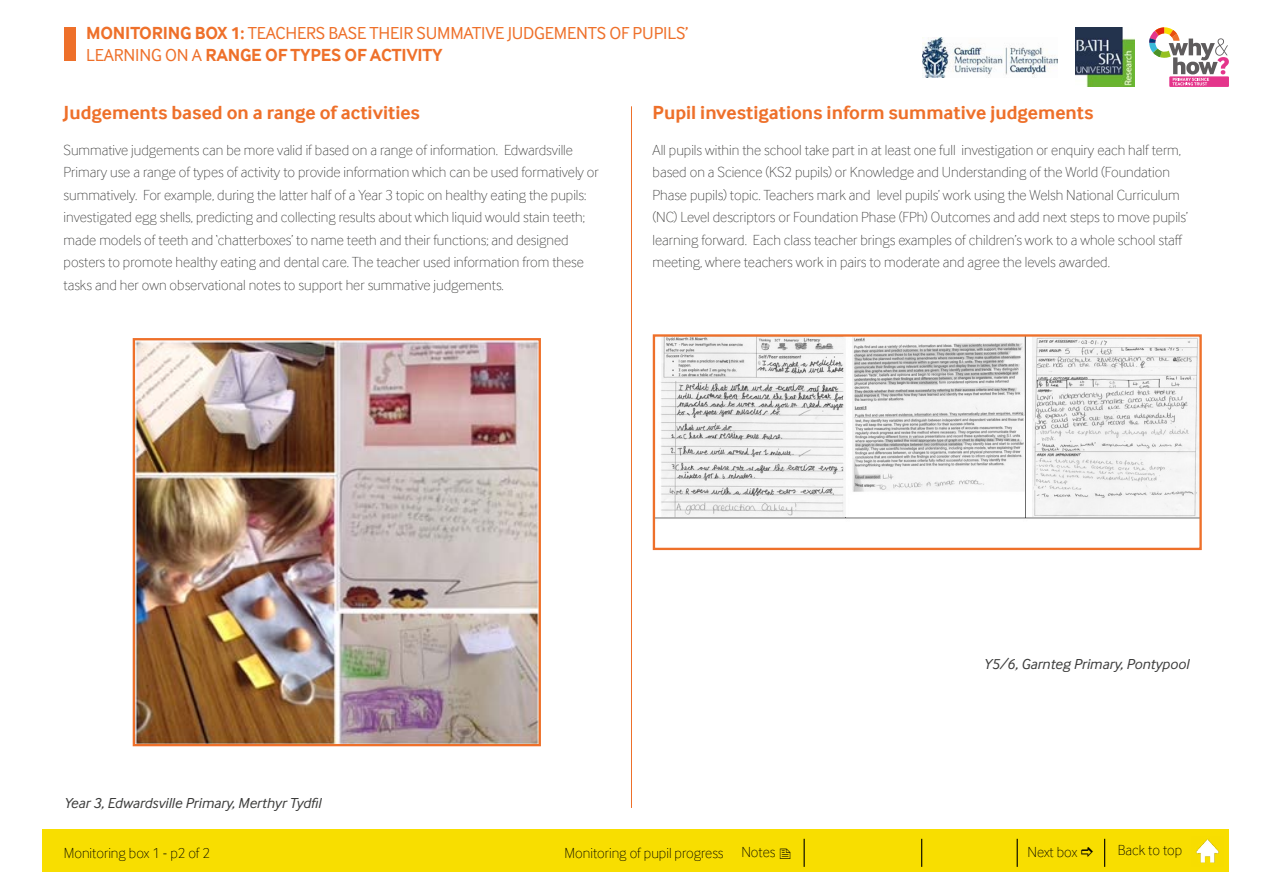
<style>
.page{position:relative;width:1263px;height:893px;background:#fff}
.page>*{position:absolute;margin:0;border:0;box-sizing:border-box;transform-origin:0 0}
.t1{font:700 19.5px "Inter Face";color:#ee702a}
.t2{font:18px/21.6px "Inter Face";letter-spacing:-.01em;color:#ee702a}
.t3{font:100 15px/22.5px "Inter Face";color:#3c3c3b}
.t4{font:italic 15px "Inter Face";color:#3c3c3b}
.t5{font:100 15px "Inter Face";color:#000}
.s1{font-weight:700}
</style>
<div class="page">
<div style="left:43px;top:829px;width:1186px;height:43px;background:#f8de00"></div>
<hr style="left:631px;top:106px;width:1px;height:702px;background:#ee702a">
<svg style="left:1169px;top:76px;width:60px;height:11px"></svg>
<svg style="left:1149px;top:27px;width:80px;height:58px"></svg>
<img style="left:1075px;top:27px;width:59px;height:60px">
<svg style="left:1104px;top:839px;width:1px;height:28px"></svg>
<svg style="left:1017px;top:839px;width:1px;height:28px"></svg>
<svg style="left:921px;top:839px;width:1px;height:28px"></svg>
<svg style="left:804px;top:839px;width:1px;height:28px"></svg>
<img style="left:922px;top:37px;width:136px;height:40px">
<img style="left:1196px;top:839px;width:23px;height:24px">
<img style="left:136px;top:341px;width:402px;height:402px">
<div style="left:133px;top:338px;width:408px;height:408px;border:2px solid #ee702a"></div>
<div style="left:64px;top:27px;width:11px;height:34px;background:#ee702a"></div>
<img style="left:656px;top:337px;width:543px;height:182px">
<div style="left:653px;top:334px;width:549px;height:216px;border:2px solid #ee702a"></div>
<p class="t2" style="left:86px;top:22px;width:604px"><span class="s1">MONITORING BOX 1:</span> TEACHERS BASE THEIR SUMMATIVE JUDGEMENTS OF PUPILS’<br>LEARNING ON A <span class="s1">RANGE OF TYPES OF ACTIVITY</span></p>
<h1 class="t1" style="left:64px;top:102px;width:358px">Judgements based on a range of activities</h1>
<p class="t3" style="left:64px;top:138px;width:537px">Summative judgements can be more valid if based on a range of information. Edwardsville Primary use a range of types of activity to provide information which can be used formatively or summatively. For example, during the latter half of a Year 3 topic on healthy eating the pupils: investigated egg shells, predicting and collecting results about which liquid would stain teeth; made models of teeth and ‘chatterboxes’ to name teeth and their functions; and designed posters to promote healthy eating and dental care. The teacher used information from these tasks and her own observational notes to support her summative judgements.</p>
<h1 class="t1" style="left:652px;top:102px;width:442px">Pupil investigations inform summative judgements</h1>
<p class="t3" style="left:652px;top:138px;width:537px">All pupils within the school take part in at least one full investigation or enquiry each half term, based on a Science (KS2 pupils) or Knowledge and Understanding of the World (Foundation Phase pupils) topic. Teachers mark and level pupils’ work using the Welsh National Curriculum (NC) Level descriptors or Foundation Phase (FPh) Outcomes and add next steps to move pupils’ learning forward. Each class teacher brings examples of children’s work to a whole school staff meeting, where teachers work in pairs to moderate and agree the levels awarded.</p>
<p class="t4" style="left:64px;top:794px;width:259px">Year 3, Edwardsville Primary, Merthyr Tydfil</p>
<p class="t4" style="left:983px;top:655px;width:207px">Y5/6, Garnteg Primary, Pontypool</p>
<p class="t5" style="left:64px;top:844px;width:148px">Monitoring box 1 - p2 of 2</p>
<p class="t5" style="left:564px;top:844px;width:212px">Monitoring of pupil progress Notes</p>
<p class="t5" style="left:1118px;top:842px;width:66px">Back to top</p>
<p class="t5" style="left:1027px;top:844px;width:51px">Next box</p>
</div>
